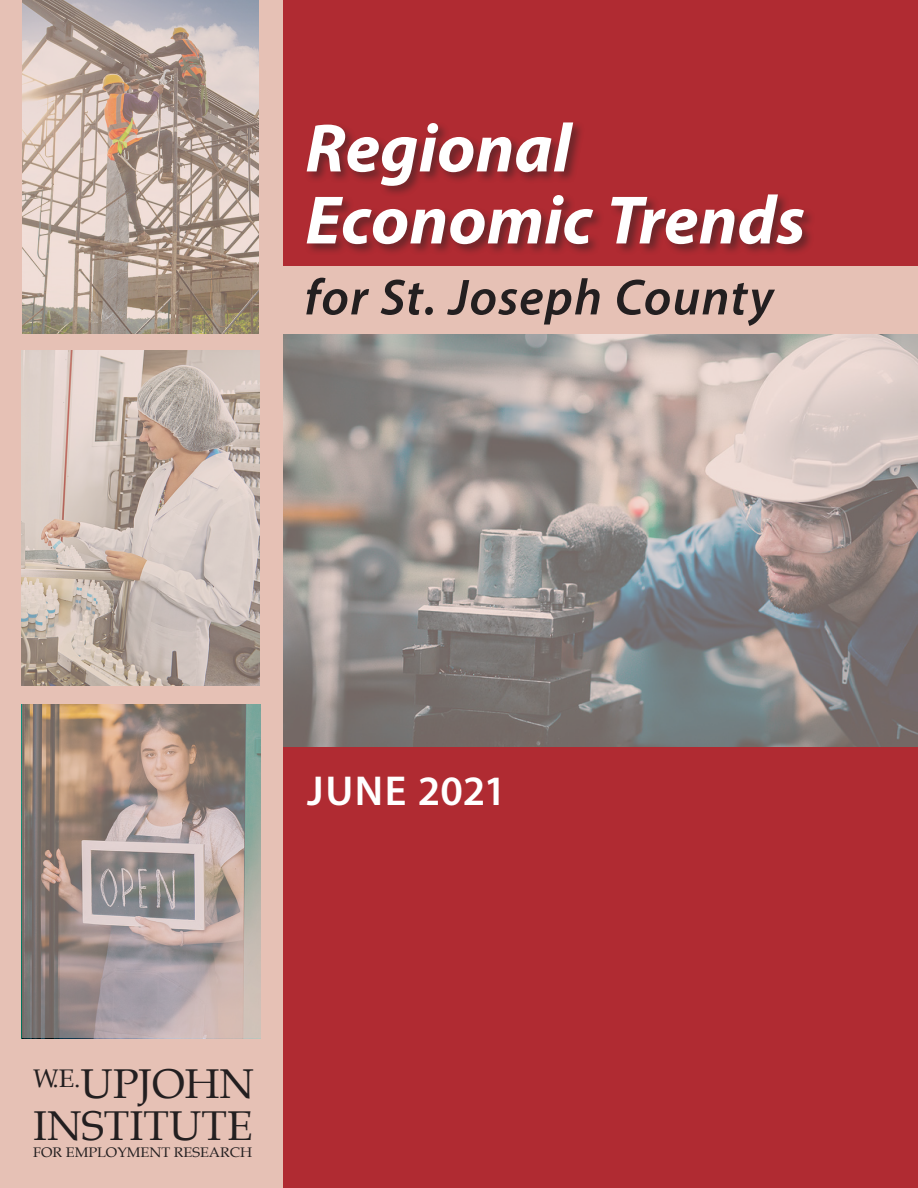
<style>
.page{position:relative;width:918px;height:1188px;background:#b02b32}
.page>*{position:absolute;margin:0;border:0;box-sizing:border-box;transform-origin:0 0}
.t1{font:italic 700 69px "Myriad Pro";color:#fff}
.t2{font:italic 51px "Myriad Variable Concept";letter-spacing:.02em;color:#231f20}
.t3{font:600 42px "Myriad Pro";letter-spacing:.025em;color:#fff}
.t4{font:41.7px/41.7px "Book Antiqua";color:#231f20}
.t5{font:13.95px "Book Antiqua";color:#231f20;scale:1.04 1}
</style>
<div class="page">
<div style="left:158px;top:266px;width:760px;height:69px;background:#e6c1b5"></div>
<div style="left:304px;top:120px;width:511px;height:136px;background:#231f20;opacity:.5"></div>
<div style="left:0;top:0;width:283px;height:1188px;background:#e6c1b5"></div>
<svg style="left:284px;top:334px;width:634px;height:412px;background:#9c9592"></svg>
<svg style="left:23px;top:0;width:236px;height:334px;background:#baa99f"></svg>
<svg style="left:21px;top:350px;width:239px;height:336px;background:#c9bab1"></svg>
<svg style="left:22px;top:705px;width:239px;height:333px;background:#a5968f"></svg>
<p class="t1" style="left:305px;top:103px;width:267px">Regional</p>
<p class="t1" style="left:305px;top:175px;width:501px">Economic Trends</p>
<p class="t2" style="left:305px;top:268px;width:471px">for St. Joseph County</p>
<p class="t3" style="left:307px;top:764px;width:201px">JUNE 2021</p>
<p class="t4" style="left:33px;top:1062px;width:223px"><sup>W.E.</sup>UPJOHN<br>INSTITUTE</p>
<p class="t5" style="left:33px;top:1142px;width:212px">FOR EMPLOYMENT RESEARCH</p>
</div>
